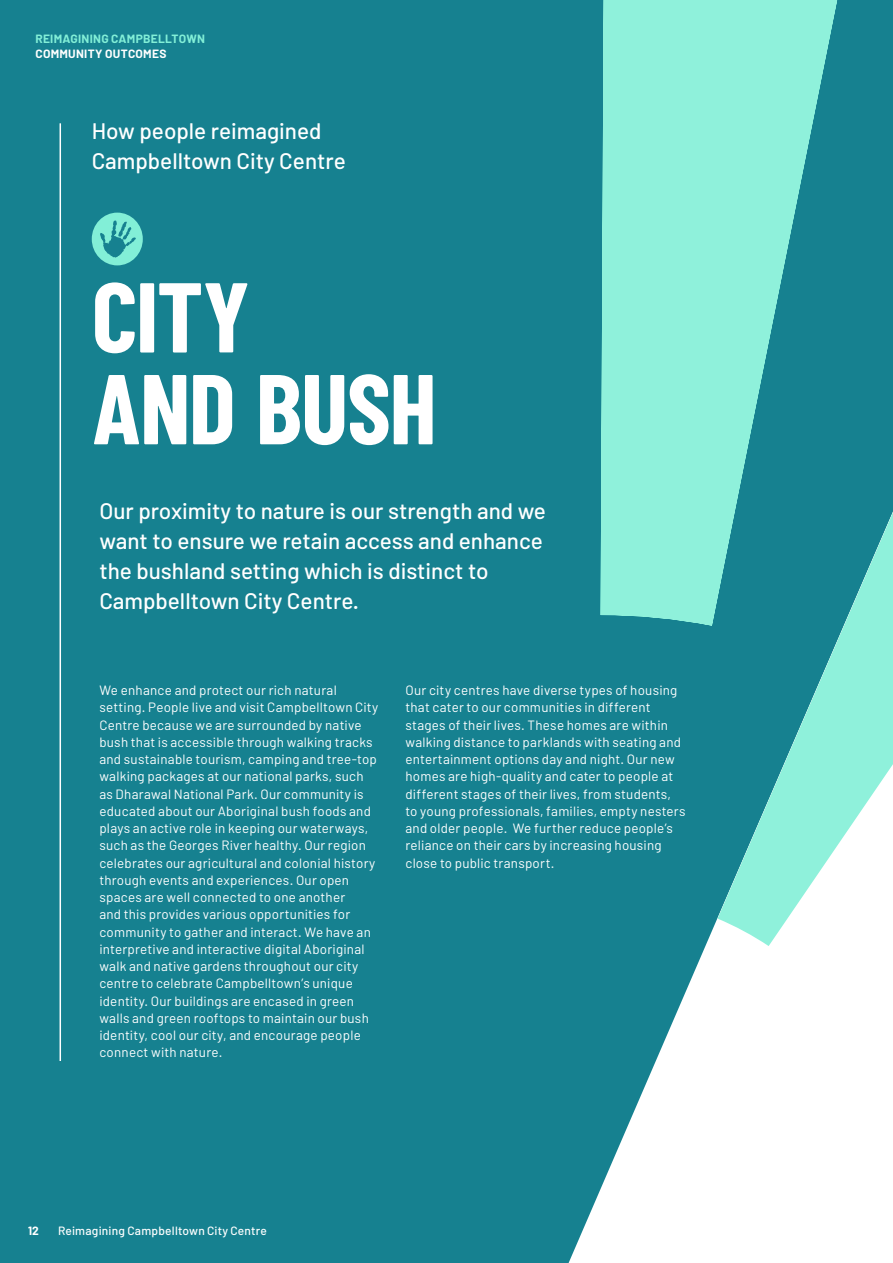
<style>
.page{position:relative;width:893px;height:1263px;background:#168190}
.page>*{position:absolute;margin:0;border:0;box-sizing:border-box;transform-origin:0 0}
.t1{font:700 99px/91.8px "Barlow Condensed";letter-spacing:-.015em;color:#fff}
.t2{font:500 22.5px/30px "Barlow";color:#fff}
.t3{font:13.5px/17.2px "Barlow";letter-spacing:.015em;color:#fff}
.t4{font:500 12px "Barlow";letter-spacing:.015em;color:#fff}
.t5{font:700 12px "Barlow";letter-spacing:.02em;color:#82efd7}
.t6{font:700 12px "Barlow";letter-spacing:.02em;color:#fff}
</style>
<div class="page">
<svg style="left:601px;top:0;width:237px;height:511px;fill:#8ff1db"></svg>
<div style="left:92px;top:213px;width:51px;height:52px;background:#82efd7;border-radius:50%"></div>
<svg style="left:100px;top:220px;width:36px;height:38px"></svg>
<svg style="left:569px;top:540px;width:324px;height:723px;fill:#fff"></svg>
<svg style="left:601px;top:511px;width:292px;height:435px"></svg>
<hr style="left:60px;top:123px;width:1px;height:938px;background:#fff">
<p class="t5" style="left:35px;top:31px;width:171px">REIMAGINING CAMPBELLTOWN</p>
<p class="t6" style="left:35px;top:46px;width:133px">COMMUNITY OUTCOMES</p>
<h2 class="t2" style="left:92px;top:116px;width:256px">How people reimagined<br>Campbelltown City Centre</h2>
<h1 class="t1" style="left:92px;top:269px;width:347px">CITY<br>AND BUSH</h1>
<h2 class="t2" style="left:99px;top:495px;width:448px">Our proximity to nature is our strength and we want to ensure we retain access and enhance the bushland setting which is distinct to Campbelltown City Centre.</h2>
<p class="t3" style="left:99px;top:681px;width:281px">We enhance and protect our rich natural setting. People live and visit Campbelltown City Centre because we are surrounded by native bush that is accessible through walking tracks and sustainable tourism, camping and tree-top walking packages at our national parks, such as Dharawal National Park. Our community is educated about our Aboriginal bush foods and plays an active role in keeping our waterways, such as the Georges River healthy. Our region celebrates our agricultural and colonial history through events and experiences. Our open spaces are well connected to one another<br>and this provides various opportunities for community to gather and interact. We have an interpretive and interactive digital Aboriginal walk and native gardens throughout our city centre to celebrate Campbelltown’s unique identity. Our buildings are encased in green walls and green rooftops to maintain our bush identity, cool our city, and encourage people connect with nature.</p>
<p class="t3" style="left:405px;top:681px;width:282px">Our city centres have diverse types of housing that cater to our communities in different stages of their lives. These homes are within walking distance to parklands with seating and entertainment options day and night. Our new homes are high-quality and cater to people at different stages of their lives, from students, to young professionals, families, empty nesters and older people. We further reduce people’s reliance on their cars by increasing housing close to public transport.</p>
<p class="t6" style="left:28px;top:1224px;width:12px">12</p>
<p class="t4" style="left:58px;top:1224px;width:210px">Reimagining Campbelltown City Centre</p>
</div>
